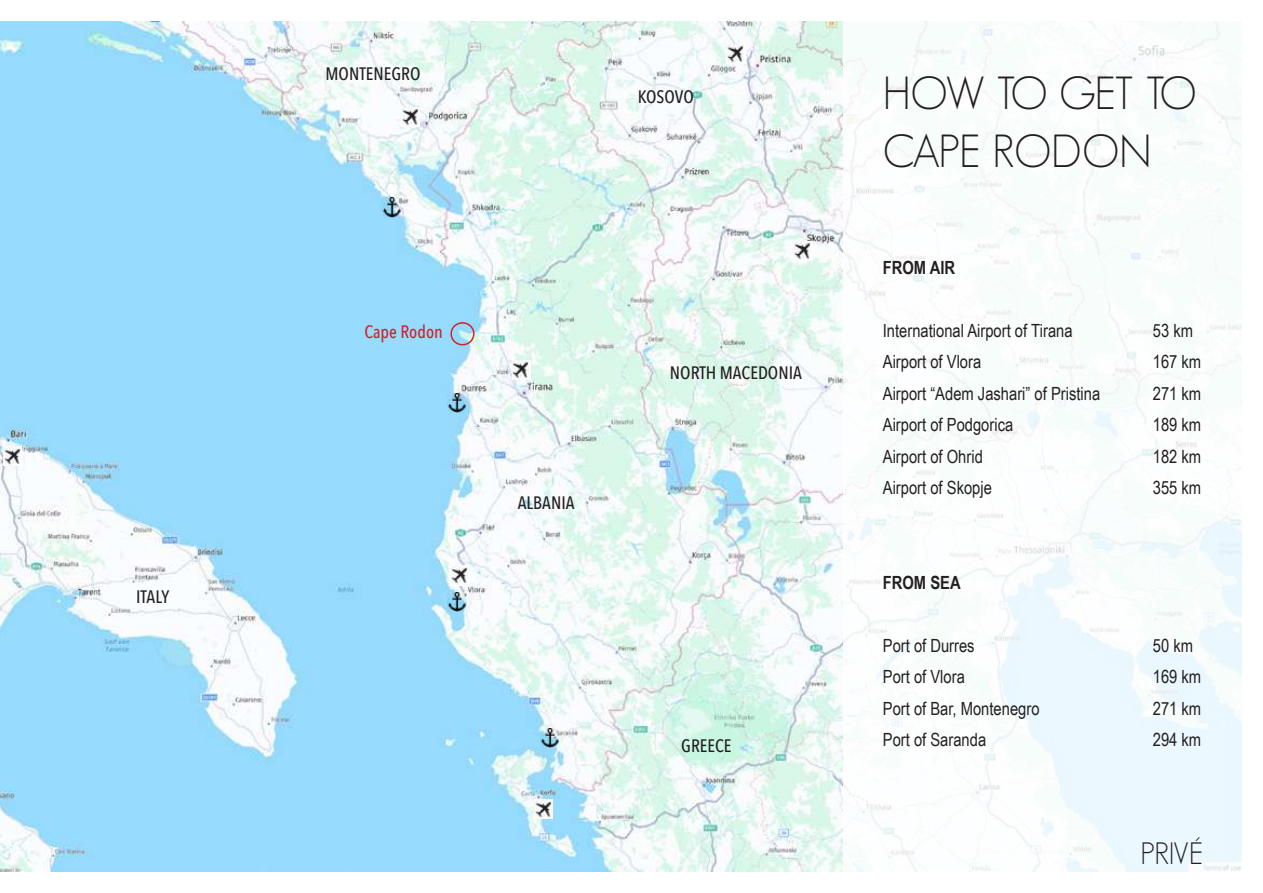
<style>
.page{position:relative;width:1263px;height:893px;background:#fff}
.page>*{position:absolute;margin:0;border:0;box-sizing:border-box;transform-origin:0 0}
.t1{font:300 45.45px/58.5px "Geosans";letter-spacing:-.025em;color:#231f20}
.t2{font:300 30.3px "Geosans";letter-spacing:-.01em;color:#231f20}
.t3{font:18.15px "Arial Narrow";color:#231f20}
.t4{font:700 18.15px "Arial Narrow";color:#231f20}
.t5{font:500 18px "Avenir Next Condensed";color:#231f20}
.t6{font:500 18px "Avenir Next Condensed";color:#d1232a}
</style>
<div class="page">
<img style="left:0;top:21px;width:843px;height:851px">
<div style="left:450px;top:322px;width:24px;height:23px;border:2px solid #d1232a;border-radius:50%"></div>
<img style="left:402px;top:107px;width:18px;height:20px">
<img style="left:727px;top:44px;width:18px;height:20px">
<img style="left:794px;top:241px;width:18px;height:20px">
<img style="left:450px;top:566px;width:19px;height:19px">
<img style="left:534px;top:799px;width:19px;height:20px">
<img style="left:4px;top:446px;width:18px;height:20px">
<img style="left:512px;top:360px;width:18px;height:20px">
<img style="left:447px;top:592px;width:19px;height:20px">
<img style="left:447px;top:393px;width:19px;height:20px">
<img style="left:382px;top:198px;width:20px;height:19px">
<img style="left:540px;top:728px;width:20px;height:20px">
<p class="t5" style="left:136px;top:586px;width:35px">ITALY</p>
<p class="t5" style="left:325px;top:62px;width:96px">MONTENEGRO</p>
<p class="t5" style="left:638px;top:86px;width:57px">KOSOVO</p>
<p class="t6" style="left:365px;top:321px;width:80px">Cape Rodon</p>
<p class="t5" style="left:518px;top:492px;width:58px">ALBANIA</p>
<p class="t5" style="left:670px;top:362px;width:133px">NORTH MACEDONIA</p>
<p class="t5" style="left:681px;top:734px;width:52px">GREECE</p>
<h1 class="t1" style="left:883px;top:64px;width:315px">HOW TO GET TO<br>CAPE RODON</h1>
<p class="t4" style="left:883px;top:254px;width:74px">FROM AIR</p>
<p class="t3" style="left:883px;top:317px;width:191px">International Airport of Tirana</p>
<p class="t3" style="left:1153px;top:317px;width:42px">53 km</p>
<p class="t3" style="left:883px;top:349px;width:100px">Airport of Vlora</p>
<p class="t3" style="left:1153px;top:349px;width:50px">167 km</p>
<p class="t3" style="left:883px;top:380px;width:219px">Airport “Adem Jashari” of Pristina</p>
<p class="t3" style="left:1153px;top:380px;width:50px">271 km</p>
<p class="t3" style="left:883px;top:412px;width:132px">Airport of Podgorica</p>
<p class="t3" style="left:1153px;top:412px;width:50px">189 km</p>
<p class="t3" style="left:883px;top:443px;width:102px">Airport of Ohrid</p>
<p class="t3" style="left:1153px;top:443px;width:50px">182 km</p>
<p class="t3" style="left:883px;top:475px;width:111px">Airport of Skopje</p>
<p class="t3" style="left:1153px;top:475px;width:50px">355 km</p>
<p class="t4" style="left:883px;top:569px;width:79px">FROM SEA</p>
<p class="t3" style="left:883px;top:632px;width:93px">Port of Durres</p>
<p class="t3" style="left:1153px;top:632px;width:42px">50 km</p>
<p class="t3" style="left:883px;top:664px;width:84px">Port of Vlora</p>
<p class="t3" style="left:1153px;top:664px;width:50px">169 km</p>
<p class="t3" style="left:883px;top:695px;width:158px">Port of Bar, Montenegro</p>
<p class="t3" style="left:1153px;top:695px;width:50px">271 km</p>
<p class="t3" style="left:883px;top:727px;width:105px">Port of Saranda</p>
<p class="t3" style="left:1153px;top:727px;width:50px">294 km</p>
<h2 class="t2" style="left:1140px;top:837px;width:64px">PRIVÉ</h2>
</div>
